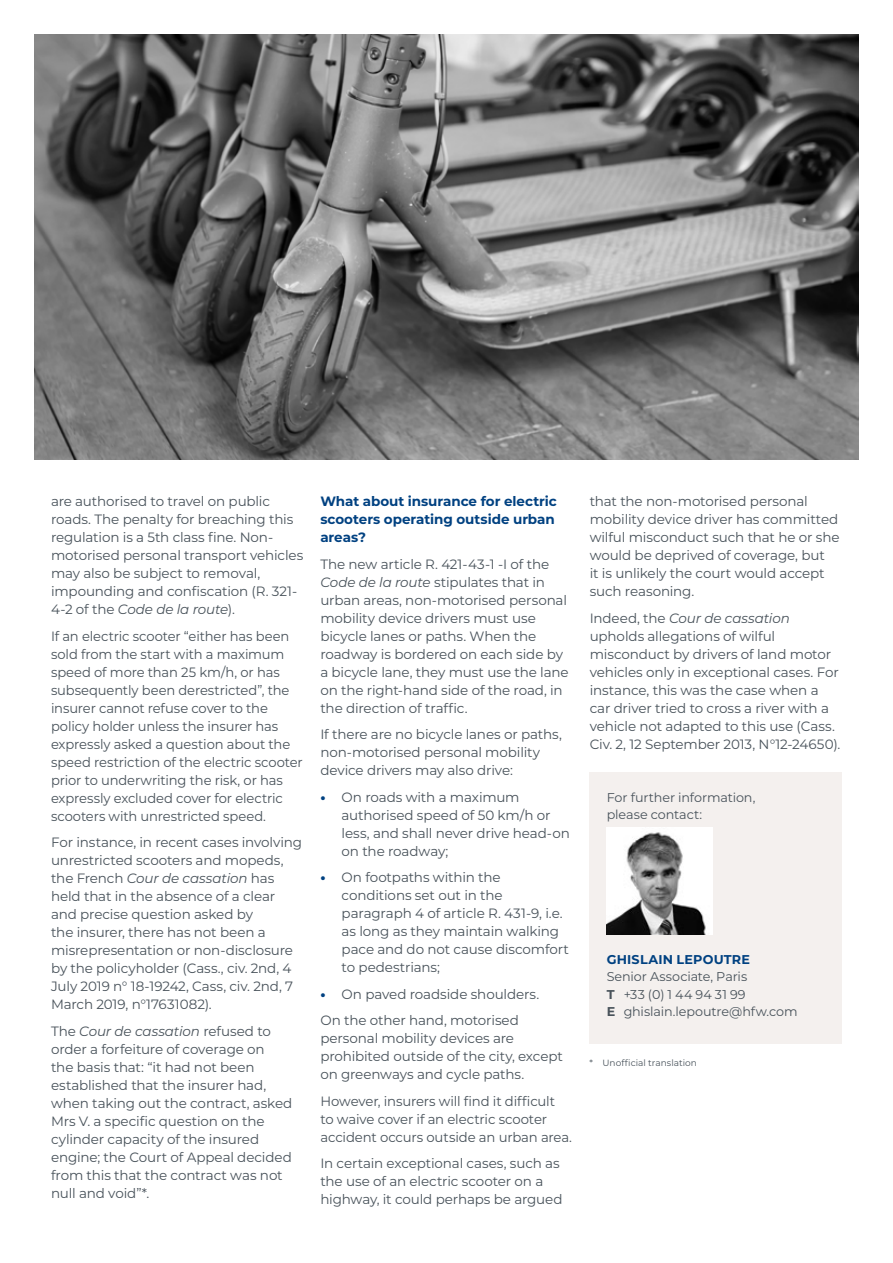
<style>
.page{position:relative;width:893px;height:1263px;background:#fff}
.page>*{position:absolute;margin:0;border:0;box-sizing:border-box;transform-origin:0 0}
.t1{font:13.5px/18px "Montserrat";letter-spacing:-.01em;color:#48525a}
.t2{font:700 13.5px/18px "Montserrat";letter-spacing:-.005em;color:#004181}
.t3{font:12.75px/17.2px "Montserrat";letter-spacing:-.005em;color:#48525a}
.t4{font:700 12.75px "Montserrat";letter-spacing:.015em;color:#004181}
.t5{font:9px "Montserrat";letter-spacing:.005em;color:#48525a}
.s1{font-style:italic}
.s2{font-weight:800;color:#004181}
.s3{font-weight:700}
</style>
<div class="page">
<img style="left:34px;top:34px;width:825px;height:425px">
<div style="left:590px;top:772px;width:252px;height:272px;background:#f4f0ee"></div>
<img style="left:607px;top:828px;width:106px;height:106px">
<p class="t1" style="left:51px;top:492px;width:254px">are authorised to travel on public roads. The penalty for breaching this regulation is a 5th class fine. Non&shy;motorised personal transport vehicles may also be subject to removal, impounding and confiscation (R. 321- 4-2 of the <span class="s1">Code de la route</span>).</p>
<p class="t1" style="left:51px;top:627px;width:253px">If an electric scooter “either has been sold from the start with a maximum speed of more than 25 km/h, or has subsequently been derestricted”, the insurer cannot refuse cover to the policy holder unless the insurer has expressly asked a question about the speed restriction of the electric scooter prior to underwriting the risk, or has expressly excluded cover for electric scooters with unrestricted speed.</p>
<p class="t1" style="left:51px;top:833px;width:253px">For instance, in recent cases involving unrestricted scooters and mopeds, the French <span class="s1">Cour de cassation</span> has held that in the absence of a clear and precise question asked by<br>the insurer, there has not been a misrepresentation or non-disclosure by the policyholder (Cass., civ. 2nd, 4<br>July 2019 n° 18-19242, Cass, civ. 2nd, 7<br>March 2019, n°17631082).</p>
<p class="t1" style="left:51px;top:1021px;width:243px">The <span class="s1">Cour de cassation</span> refused to order a forfeiture of coverage on<br>the basis that: “it had not been established that the insurer had, when taking out the contract, asked<br>Mrs V. a specific question on the cylinder capacity of the insured engine; the Court of Appeal decided from this that the contract was not null and void”*.</p>
<p class="t2" style="left:320px;top:492px;width:238px">What about insurance for electric scooters operating outside urban areas?</p>
<p class="t1" style="left:320px;top:554px;width:250px">The new article R. 421-43-1 -I of the <span class="s1">Code de la route</span> stipulates that in urban areas, non-motorised personal mobility device drivers must use bicycle lanes or paths. When the roadway is bordered on each side by a bicycle lane, they must use the lane on the right-hand side of the road, in the direction of traffic.</p>
<p class="t1" style="left:320px;top:725px;width:243px">If there are no bicycle lanes or paths, non-motorised personal mobility device drivers may also drive:</p>
<p class="t1" style="left:342px;top:787px;width:230px;text-indent:-21px"><span class="s2">•</span> On roads with a maximum authorised speed of 50 km/h or less, and shall never drive head-on on the roadway;</p>
<p class="t1" style="left:342px;top:868px;width:229px;text-indent:-21px"><span class="s2">•</span> On footpaths within the conditions set out in the paragraph 4 of article R. 431-9, i.e. as long as they maintain walking pace and do not cause discomfort to pedestrians;</p>
<p class="t1" style="left:320px;top:980px;width:220px;line-height:26.5px"><span class="s2">•</span> On paved roadside shoulders.<br>On the other hand, motorised</p>
<p class="t1" style="left:320px;top:1029px;width:244px">personal mobility devices are prohibited outside of the city, except on greenways and cycle paths.</p>
<p class="t1" style="left:320px;top:1092px;width:253px">However, insurers will find it difficult<br>to waive cover if an electric scooter accident occurs outside an urban area.</p>
<p class="t1" style="left:320px;top:1154px;width:244px">In certain exceptional cases, such as the use of an electric scooter on a highway, it could perhaps be argued</p>
<p class="t1" style="left:590px;top:492px;width:251px">that the non-motorised personal mobility device driver has committed wilful misconduct such that he or she would be deprived of coverage, but<br>it is unlikely the court would accept such reasoning.</p>
<p class="t1" style="left:590px;top:609px;width:252px">Indeed, the <span class="s1">Cour de cassation </span>upholds allegations of wilful misconduct by drivers of land motor vehicles only in exceptional cases. For instance, this was the case when a car driver tried to cross a river with a vehicle not adapted to this use (Cass.<br>Civ. 2, 12 September 2013, N°12-24650).</p>
<p class="t3" style="left:607px;top:788px;width:150px">For further information, please contact:</p>
<p class="t4" style="left:607px;top:950px;width:145px">GHISLAIN LEPOUTRE</p>
<p class="t3" style="left:607px;top:968px;width:193px">Senior Associate, Paris<br><span class="s3">T</span> +33 (0) 1 44 94 31 99<br><span class="s3">E</span> ghislain.lepoutre@hfw.com</p>
<p class="t5" style="left:590px;top:1056px;width:109px">* Unofficial translation</p>
</div>
